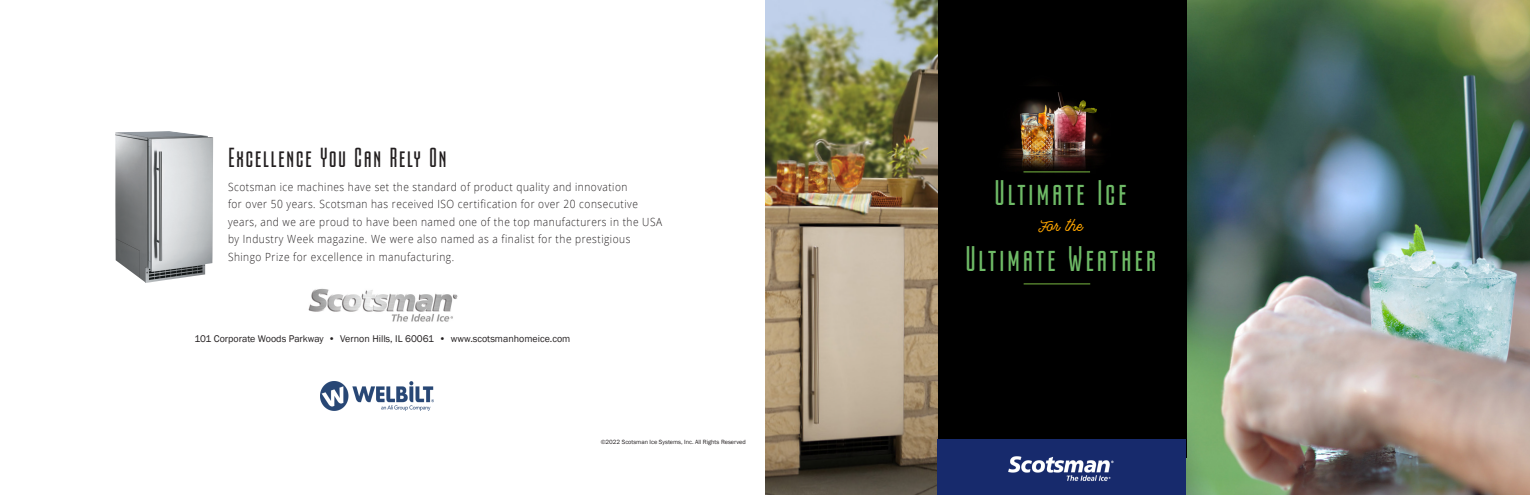
<style>
.page{position:relative;width:1530px;height:495px;background:#fff}
.page>*{position:absolute;margin:0;border:0;box-sizing:border-box;transform-origin:0 0}
.t1{font:33.88px "Being Love Sans";letter-spacing:.075em;color:#6eba66}
.t2{font:26.25px "Being Love Sans";letter-spacing:.05em;color:#231f20}
.t3{font:17px "Beautiful Holiday Demo";letter-spacing:.005em;color:#ffa700}
.t4{font:300 11.25px/17.5px "Open Sans";letter-spacing:.05em;color:#231f20;scale:.9 1}
.t5{font:10px "Franklin Gothic";color:#231f20}
.t6{font:6.25px "Franklin Gothic";color:#231f20}
</style>
<div class="page">
<img style="left:1186px;top:0;width:344px;height:495px">
<div style="left:938px;top:0;width:248px;height:439px;background:#000"></div>
<img style="left:765px;top:0;width:173px;height:495px">
<div style="left:938px;top:439px;width:248px;height:56px;background:#172a6c"></div>
<img style="left:1008px;top:456px;width:106px;height:25px">
<hr style="left:1024px;top:284px;width:66px;height:1px;background:#79b942">
<img style="left:308px;top:288px;width:150px;height:34px">
<img style="left:115px;top:131px;width:98px;height:152px">
<hr style="left:1023px;top:172px;width:67px;height:1px;background:#79b942">
<img style="left:321px;top:382px;width:113px;height:28px">
<p class="t2" style="left:228px;top:144px;width:220px">Excellence You Can Rely On</p>
<p class="t4" style="left:228px;top:177px;width:484px">Scotsman ice machines have set the standard of product quality and innovation<br>for over 50 years. Scotsman has received ISO certification for over 20 consecutive years, and we are proud to have been named one of the top manufacturers in the USA by Industry Week magazine. We were also named as a finalist for the prestigious Shingo Prize for excellence in manufacturing.</p>
<p class="t5" style="left:195px;top:333px;width:377px">101 Corporate Woods Parkway • Vernon Hills, IL 60061 • www.scotsmanhomeice.com</p>
<p class="t6" style="left:601px;top:438px;width:146px">©2022 Scotsman Ice Systems, Inc. All Rights Reserved</p>
<p class="t1" style="left:995px;top:175px;width:134px">Ultimate Ice</p>
<p class="t3" style="left:1039px;top:219px;width:46px">For the</p>
<p class="t1" style="left:965px;top:241px;width:192px">Ultimate Weather</p>
</div>
